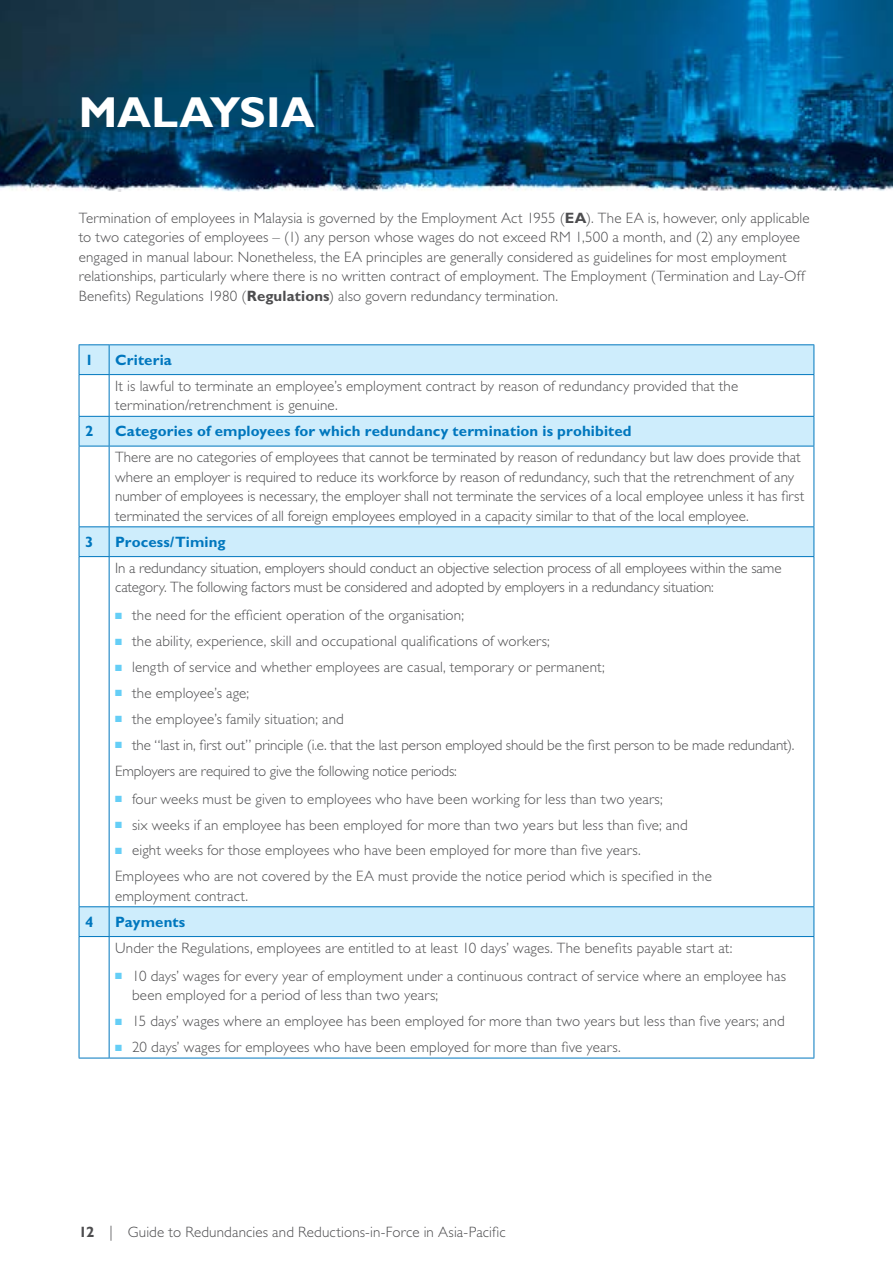
<style>
.page{position:relative;width:893px;height:1263px;background:#fff}
.page>*{position:absolute;margin:0;border:0;box-sizing:border-box;transform-origin:0 0}
.t1{font:700 43.5px "Gill Sans Std";color:#fff}
.t2{font:300 15px/19.5px "Gill Sans Std";letter-spacing:.005em;color:#4d4d4f}
.t3{font:700 15px "Gill Sans Std";letter-spacing:.01em;color:#0077be}
.s1{font-weight:700}
.s2{color:#65cef6}
</style>
<div class="page">
<img style="left:0;top:0;width:893px;height:191px">
<svg style="left:80px;top:345px;width:734px;height:591px"></svg>
<hr style="left:109px;top:344px;width:705px;height:1px;background:#0077be">
<svg style="left:814px;top:345px;width:1px;height:29px"></svg>
<hr style="left:109px;top:374px;width:705px;height:1px;background:#0077be">
<hr style="left:79px;top:375px;width:1px;height:41px;background:#0077be">
<hr style="left:109px;top:375px;width:1px;height:41px;background:#0077be">
<hr style="left:814px;top:375px;width:1px;height:41px;background:#0077be">
<hr style="left:79px;top:446px;width:1px;height:80px;background:#0077be">
<hr style="left:109px;top:446px;width:1px;height:80px;background:#0077be">
<hr style="left:814px;top:446px;width:1px;height:80px;background:#0077be">
<hr style="left:79px;top:557px;width:1px;height:349px;background:#0077be">
<hr style="left:109px;top:557px;width:1px;height:349px;background:#0077be">
<hr style="left:814px;top:557px;width:1px;height:349px;background:#0077be">
<hr style="left:79px;top:937px;width:1px;height:121px;background:#0077be">
<hr style="left:109px;top:937px;width:1px;height:121px;background:#0077be">
<hr style="left:814px;top:937px;width:1px;height:121px;background:#0077be">
<hr style="left:79px;top:1058px;width:30px;height:1px;background:#0077be">
<hr style="left:109px;top:1058px;width:705px;height:1px;background:#0077be">
<hr style="left:79px;top:344px;width:30px;height:1px;background:#0077be">
<svg style="left:79px;top:345px;width:1px;height:29px"></svg>
<svg style="left:109px;top:345px;width:1px;height:29px"></svg>
<hr style="left:79px;top:374px;width:30px;height:1px;background:#0077be">
<hr style="left:79px;top:416px;width:30px;height:1px;background:#0077be">
<svg style="left:79px;top:417px;width:1px;height:29px"></svg>
<hr style="left:79px;top:446px;width:30px;height:1px;background:#0077be">
<hr style="left:109px;top:416px;width:705px;height:1px;background:#0077be">
<svg style="left:109px;top:417px;width:1px;height:29px"></svg>
<svg style="left:814px;top:417px;width:1px;height:29px"></svg>
<hr style="left:109px;top:446px;width:705px;height:1px;background:#0077be">
<hr style="left:79px;top:526px;width:30px;height:1px;background:#0077be">
<svg style="left:79px;top:527px;width:1px;height:29px"></svg>
<hr style="left:79px;top:556px;width:30px;height:1px;background:#0077be">
<hr style="left:109px;top:526px;width:705px;height:1px;background:#0077be">
<svg style="left:109px;top:527px;width:1px;height:29px"></svg>
<svg style="left:814px;top:527px;width:1px;height:29px"></svg>
<hr style="left:109px;top:556px;width:705px;height:1px;background:#0077be">
<hr style="left:79px;top:906px;width:30px;height:1px;background:#0077be">
<svg style="left:79px;top:907px;width:1px;height:29px"></svg>
<hr style="left:79px;top:936px;width:30px;height:1px;background:#0077be">
<hr style="left:109px;top:906px;width:705px;height:1px;background:#0077be">
<svg style="left:109px;top:907px;width:1px;height:29px"></svg>
<svg style="left:814px;top:907px;width:1px;height:29px"></svg>
<hr style="left:109px;top:936px;width:705px;height:1px;background:#0077be">
<h1 class="t1" style="left:79px;top:87px;width:237px">Malaysia</h1>
<p class="t2" style="left:79px;top:208px;width:732px">Termination of employees in Malaysia is governed by the Employment Act 1955 (<span class="s1">EA</span>). The EA is, however, only applicable to two categories of employees – (1) any person whose wages do not exceed RM 1,500 a month, and (2) any employee engaged in manual labour. Nonetheless, the EA principles are generally considered as guidelines for most employment relationships, particularly where there is no written contract of employment. The Employment (Termination and Lay-Off Benefits) Regulations 1980 (<span class="s1">Regulations</span>) also govern redundancy termination.</p>
<p class="t3" style="left:85px;top:351px;width:10px">1</p>
<p class="t3" style="left:115px;top:351px;width:58px">Criteria</p>
<p class="t2" style="left:115px;top:376px;width:625px">It is lawful to terminate an employee’s employment contract by reason of redundancy provided that the termination/retrenchment is genuine.</p>
<p class="t3" style="left:85px;top:422px;width:10px">2</p>
<p class="t3" style="left:115px;top:422px;width:518px">Categories of employees for which redundancy termination is prohibited</p>
<p class="t2" style="left:115px;top:448px;width:691px">There are no categories of employees that cannot be terminated by reason of redundancy but law does provide that where an employer is required to reduce its workforce by reason of redundancy, such that the retrenchment of any number of employees is necessary, the employer shall not terminate the services of a local employee unless it has first terminated the services of all foreign employees employed in a capacity similar to that of the local employee.</p>
<p class="t3" style="left:85px;top:533px;width:10px">3</p>
<p class="t3" style="left:115px;top:533px;width:112px">Process/Timing</p>
<p class="t2" style="left:115px;top:558px;width:668px">In a redundancy situation, employers should conduct an objective selection process of all employees within the same category. The following factors must be considered and adopted by employers in a redundancy situation:</p>
<p class="t2" style="left:115px;top:606px;width:350px"><span class="s2">■</span> the need for the efficient operation of the organisation;</p>
<p class="t2" style="left:115px;top:632px;width:436px"><span class="s2">■</span> the ability, experience, skill and occupational qualifications of workers;</p>
<p class="t2" style="left:115px;top:657px;width:491px"><span class="s2">■</span> length of service and whether employees are casual, temporary or permanent;</p>
<p class="t2" style="left:115px;top:683px;width:136px"><span class="s2">■</span> the employee’s age;</p>
<p class="t2" style="left:115px;top:709px;width:230px"><span class="s2">■</span> the employee’s family situation; and</p>
<p class="t2" style="left:115px;top:732px;width:681px;line-height:25.8px"><span class="s2">■</span> the “last in, first out” principle (i.e. that the last person employed should be the first person to be made redundant).<br>Employers are required to give the following notice periods:</p>
<p class="t2" style="left:115px;top:789px;width:549px"><span class="s2">■</span> four weeks must be given to employees who have been working for less than two years;</p>
<p class="t2" style="left:115px;top:815px;width:574px"><span class="s2">■</span> six weeks if an employee has been employed for more than two years but less than five; and</p>
<p class="t2" style="left:115px;top:838px;width:598px;line-height:25.8px"><span class="s2">■</span> eight weeks for those employees who have been employed for more than five years.<br>Employees who are not covered by the EA must provide the notice period which is specified in the</p>
<p class="t2" style="left:115px;top:886px;width:135px">employment contract.</p>
<p class="t3" style="left:85px;top:913px;width:10px">4</p>
<p class="t3" style="left:115px;top:913px;width:72px">Payments</p>
<p class="t2" style="left:115px;top:938px;width:619px">Under the Regulations, employees are entitled to at least 10 days’ wages. The benefits payable start at:</p>
<p class="t2" style="left:132px;top:966px;width:655px;text-indent:-17px"><span class="s2">■</span> 10 days’ wages for every year of employment under a continuous contract of service where an employee has been employed for a period of less than two years;</p>
<p class="t2" style="left:115px;top:1011px;width:671px"><span class="s2">■</span> 15 days’ wages where an employee has been employed for more than two years but less than five years; and</p>
<p class="t2" style="left:115px;top:1037px;width:507px"><span class="s2">■</span> 20 days’ wages for employees who have been employed for more than five years.</p>
<p class="t2" style="left:79px;top:1222px;width:429px"><span class="s1">12</span> | Guide to Redundancies and Reductions-in-Force in Asia-Pacific</p>
</div>
